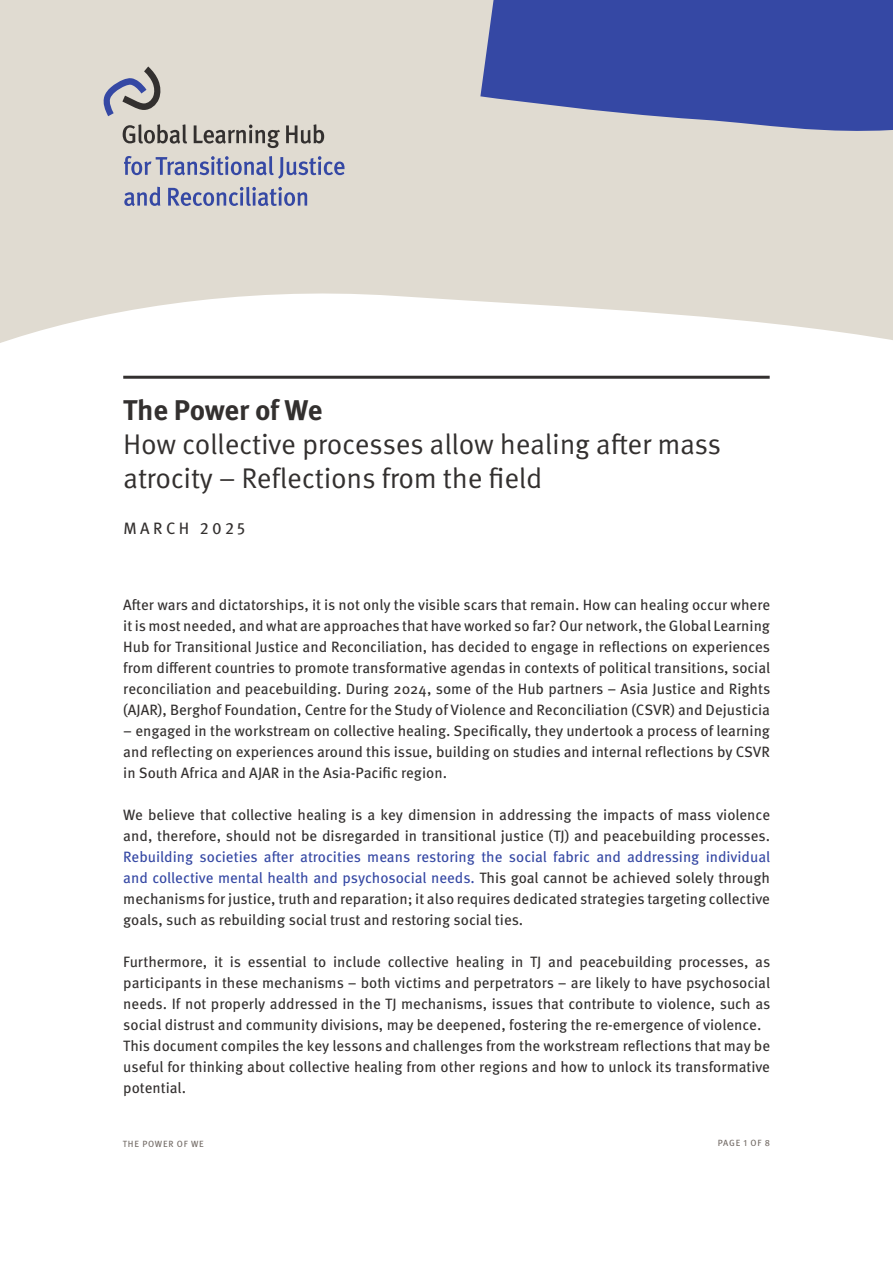
<style>
.page{position:relative;width:893px;height:1263px;background:#fff}
.page>*{position:absolute;margin:0;border:0;box-sizing:border-box;transform-origin:0 0}
.Subtitle{font:28.5px/34.2px "Meta Pro Norm";letter-spacing:-.01em;color:#33302f}
.Publication_Title{font:700 28.5px "Meta Pro";letter-spacing:-.015em;color:#33302f}
.Sub-Sub_Titel__Author{font:16.5px "Meta Pro";letter-spacing:.205em;color:#33302f}
.fließ_10_14{font:15px/21px "Meta Pro";color:#33302f;text-align:justify}
.Reporttitel{font:9px "Meta Pro";letter-spacing:.085em;color:#716964}
.s1{color:#3548a4}
</style>
<div class="page">
<svg style="left:0;top:266px;width:893px;height:77px"></svg>
<div style="left:0;top:0;width:893px;height:266px;background:#e0dbd1"></div>
<svg style="left:123px;top:124px;width:64px;height:20px"></svg>
<svg style="left:194px;top:125px;width:86px;height:23px"></svg>
<svg style="left:286px;top:124px;width:38px;height:20px"></svg>
<svg style="left:124px;top:156px;width:221px;height:23px"></svg>
<svg style="left:124px;top:187px;width:36px;height:19px"></svg>
<svg style="left:168px;top:187px;width:139px;height:19px"></svg>
<svg style="left:103px;top:66px;width:58px;height:50px"></svg>
<hr style="left:123px;top:376px;width:647px;height:3px;background:#33302f">
<svg style="left:480px;top:0;width:413px;height:131px;background:#4859a9"></svg>
<p class="Publication_Title" style="left:123px;top:388px;width:201px">The Power of We</p>
<p class="Subtitle" style="left:123px;top:425px;width:599px">How collective processes allow healing after mass atrocity – Reflections from the field</p>
<p class="Sub-Sub_Titel__Author" style="left:123px;top:515px;width:123px">MARCH 2025</p>
<p class="fließ_10_14" style="left:123px;top:593px;width:648px">After wars and dictatorships, it is not only the visible scars that remain. How can healing occur where it is most needed, and what are approaches that have worked so far? Our network, the Global Learning Hub for Transitional Justice and Reconciliation, has decided to engage in reflections on experiences from different countries to promote transformative agendas in contexts of political transitions, social reconciliation and peacebuilding. During 2024, some of the Hub partners – Asia Justice and Rights (AJAR), Berghof Foundation, Centre for the Study of Violence and Reconciliation (CSVR) and Dejusticia</p>
<p class="fließ_10_14" style="left:123px;top:719px;width:648px">– engaged in the workstream on collective healing. Specifically, they undertook a process of learning and reflecting on experiences around this issue, building on studies and internal reflections by CSVR in South Africa and AJAR in the Asia-Pacific region.</p>
<p class="fließ_10_14" style="left:123px;top:803px;width:648px">We believe that collective healing is a key dimension in addressing the impacts of mass violence and, therefore, should not be disregarded in transitional justice (TJ) and peacebuilding processes.<br><span class="s1">Rebuilding societies after atrocities means restoring the social fabric and addressing individual and collective mental health and psychosocial needs.</span> This goal cannot be achieved solely through mechanisms for justice, truth and reparation; it also requires dedicated strategies targeting collective goals, such as rebuilding social trust and restoring social ties.</p>
<p class="fließ_10_14" style="left:123px;top:950px;width:648px">Furthermore, it is essential to include collective healing in TJ and peacebuilding processes, as participants in these mechanisms – both victims and perpetrators – are likely to have psychosocial needs. If not properly addressed in the TJ mechanisms, issues that contribute to violence, such as social distrust and community divisions, may be deepened, fostering the re-emergence of violence.</p>
<p class="fließ_10_14" style="left:123px;top:1034px;width:648px">This document compiles the key lessons and challenges from the workstream reflections that may be useful for thinking about collective healing from other regions and how to unlock its transformative potential.</p>
<p class="Reporttitel" style="left:123px;top:1137px;width:82px">THE POWER OF WE</p>
<p class="Reporttitel" style="left:718px;top:1136px;width:54px">PAGE 1 OF 8</p>
</div>
